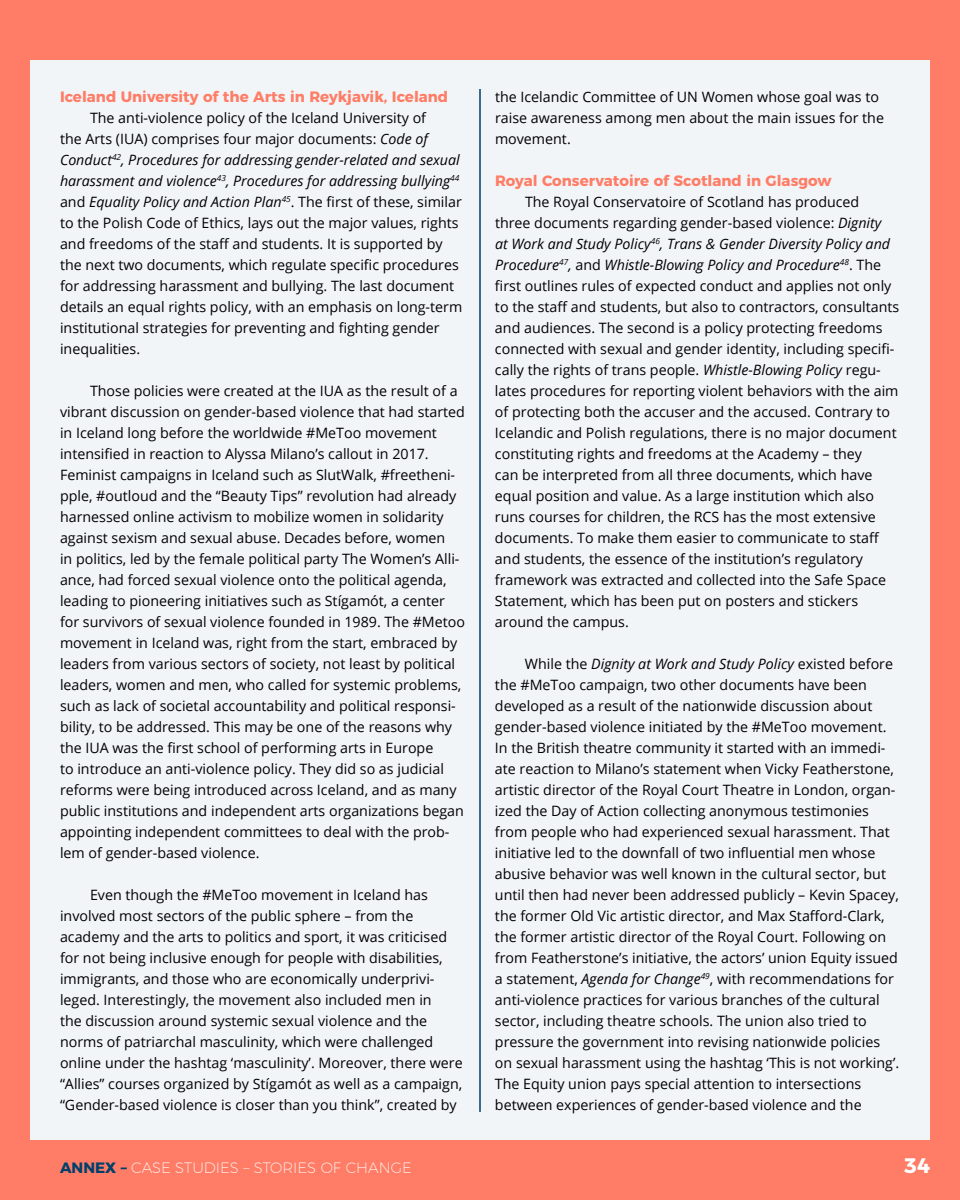
<style>
.page{position:relative;width:960px;height:1200px;background:#ff7d66}
.page>*{position:absolute;margin:0;border:0;box-sizing:border-box;transform-origin:0 0}
.t1{font:700 21px "Montserrat";color:#fff}
.InhaltSubH-Liste{font:700 15px "Montserrat";color:#ff7d66}
.t2{font:200 15px "Montserrat";color:#fff}
.Fießtest{font:14.25px/21px "Open Sans";color:#000}
.s1{font-style:italic}
.s2{font-weight:700;color:#00406b}
</style>
<div class="page">
<div style="left:30px;top:60px;width:900px;height:1080px;background:#f2f5f8"></div>
<hr style="left:479px;top:89px;width:2px;height:1023px;background:#00406b">
<p class="InhaltSubH-Liste" style="left:60px;top:84px;width:390px">Iceland University of the Arts in Reykjavik, Iceland</p>
<p class="Fießtest" style="left:60px;top:107px;width:404px;text-indent:30px">The anti-violence policy of the Iceland University of<br>the Arts (IUA) comprises four major documents: <span class="s1">Code of Conduct</span><sup>42</sup><span class="s1">, Procedures for addressing gender-related and sexual harassment and violence</span><sup>43</sup><span class="s1">, Procedures for addressing bullying</span><sup>44 </sup>and <span class="s1">Equality Policy and Action Plan</span><sup>45</sup>. The first of these, similar to the Polish Code of Ethics, lays out the major values, rights and freedoms of the staff and students. It is supported by the next two documents, which regulate specific procedures for addressing harassment and bullying. The last document details an equal rights policy, with an emphasis on long-term institutional strategies for preventing and fighting gender inequalities.</p>
<p class="Fießtest" style="left:60px;top:380px;width:407px;text-indent:30px">Those policies were created at the IUA as the result of a vibrant discussion on gender-based violence that had started in Iceland long before the worldwide #MeToo movement intensified in reaction to Alyssa Milano’s callout in 2017.<br>Feminist campaigns in Iceland such as SlutWalk, #freetheni&shy;pple, #outloud and the “Beauty Tips” revolution had already harnessed online activism to mobilize women in solidarity against sexism and sexual abuse. Decades before, women<br>in politics, led by the female political party The Women’s Alli&shy;ance, had forced sexual violence onto the political agenda, leading to pioneering initiatives such as Stígamót, a center for survivors of sexual violence founded in 1989. The #Metoo movement in Iceland was, right from the start, embraced by leaders from various sectors of society, not least by political leaders, women and men, who called for systemic problems, such as lack of societal accountability and political responsi&shy;bility, to be addressed. This may be one of the reasons why the IUA was the first school of performing arts in Europe<br>to introduce an anti-violence policy. They did so as judicial reforms were being introduced across Iceland, and as many public institutions and independent arts organizations began appointing independent committees to deal with the prob&shy;lem of gender-based violence.</p>
<p class="Fießtest" style="left:60px;top:884px;width:404px;text-indent:30px">Even though the #MeToo movement in Iceland has involved most sectors of the public sphere – from the academy and the arts to politics and sport, it was criticised for not being inclusive enough for people with disabilities, immigrants, and those who are economically underprivi&shy;leged. Interestingly, the movement also included men in<br>the discussion around systemic sexual violence and the norms of patriarchal masculinity, which were challenged online under the hashtag ‘masculinity’. Moreover, there were “Allies” courses organized by Stígamót as well as a campaign, “Gender-based violence is closer than you think”, created by</p>
<p class="Fießtest" style="left:495px;top:86px;width:391px">the Icelandic Committee of UN Women whose goal was to raise awareness among men about the main issues for the movement.</p>
<p class="InhaltSubH-Liste" style="left:495px;top:168px;width:338px">Royal Conservatoire of Scotland in Glasgow</p>
<p class="Fießtest" style="left:495px;top:191px;width:406px;text-indent:30px">The Royal Conservatoire of Scotland has produced<br>three documents regarding gender-based violence: <span class="s1">Dignity<br>at Work and Study Policy</span><sup>46</sup><span class="s1">, Trans &amp; Gender Diversity Policy and Procedure</span><sup>47</sup><span class="s1">,</span> and <span class="s1">Whistle-Blowing Policy and Procedure</span><sup>48</sup>. The first outlines rules of expected conduct and applies not only to the staff and students, but also to contractors, consultants and audiences. The second is a policy protecting freedoms connected with sexual and gender identity, including specifi&shy;cally the rights of trans people. <span class="s1">Whistle-Blowing Policy</span> regu&shy;lates procedures for reporting violent behaviors with the aim of protecting both the accuser and the accused. Contrary to Icelandic and Polish regulations, there is no major document constituting rights and freedoms at the Academy – they<br>can be interpreted from all three documents, which have equal position and value. As a large institution which also runs courses for children, the RCS has the most extensive documents. To make them easier to communicate to staff and students, the essence of the institution’s regulatory framework was extracted and collected into the Safe Space Statement, which has been put on posters and stickers around the campus.</p>
<p class="Fießtest" style="left:495px;top:653px;width:406px;text-indent:30px">While the <span class="s1">Dignity at Work and Study Policy</span> existed before the #MeToo campaign, two other documents have been developed as a result of the nationwide discussion about gender-based violence initiated by the #MeToo movement.<br>In the British theatre community it started with an immedi&shy;ate reaction to Milano’s statement when Vicky Featherstone, artistic director of the Royal Court Theatre in London, organ&shy;ized the Day of Action collecting anonymous testimonies from people who had experienced sexual harassment. That initiative led to the downfall of two influential men whose abusive behavior was well known in the cultural sector, but until then had never been addressed publicly – Kevin Spacey, the former Old Vic artistic director, and Max Stafford-Clark, the former artistic director of the Royal Court. Following on from Featherstone’s initiative, the actors’ union Equity issued a statement, <span class="s1">Agenda for Change</span><sup>49</sup>, with recommendations for anti-violence practices for various branches of the cultural sector, including theatre schools. The union also tried to pressure the government into revising nationwide policies on sexual harassment using the hashtag ‘This is not working’.<br>The Equity union pays special attention to intersections between experiences of gender-based violence and the</p>
<p class="t2" style="left:60px;top:1156px;width:353px"><span class="s2">ANNEX –</span> CASE STUDIES – STORIES OF CHANGE</p>
<h1 class="t1" style="left:904px;top:1148px;width:27px">34</h1>
</div>
